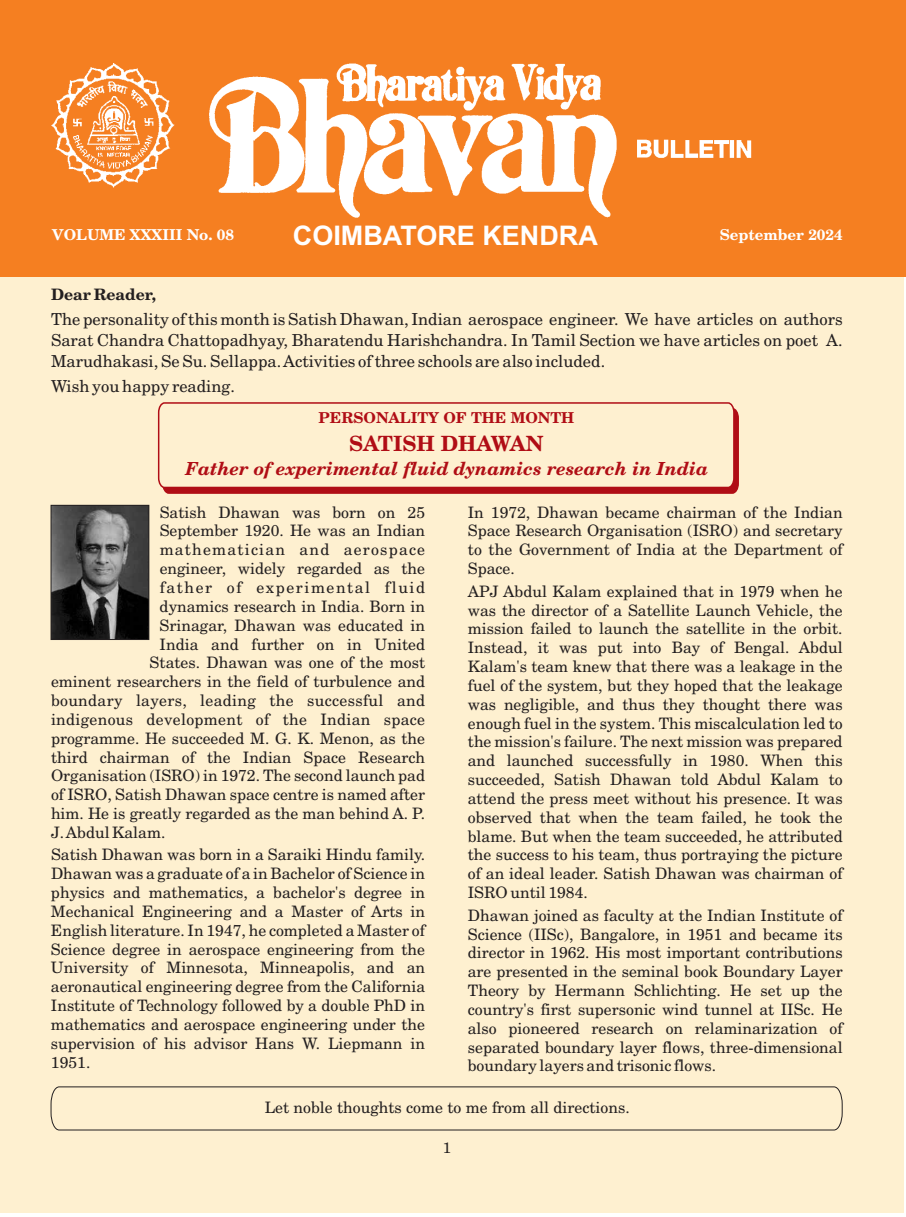
<style>
.page{position:relative;width:906px;height:1217px;background:#fff}
.page>*{position:absolute;margin:0;border:0;box-sizing:border-box;transform-origin:0 0}
.t1{font:700 27px "Arial";color:#fff}
.t2{font:700 21px "New Century Schlbk";color:#b00d15}
.t3{font:italic 700 18px "New Century Schlbk";color:#b00d15}
.t4{font:16.5px/20.5px "New Century Schlbk";color:#231f20;text-align:justify}
.t5{font:15.75px/18.8px "New Century Schlbk";color:#231f20;text-align:justify}
.t6{font:15.75px "New Century Schlbk";letter-spacing:.02em;color:#231f20}
.t7{font:15.75px "New Century Schlbk";letter-spacing:.08em;color:#231f20}
.t8{font:15.75px "New Century Schlbk";letter-spacing:.1em;color:#231f20}
.t9{font:700 15.75px "New Century Schlbk";color:#231f20}
.t10{font:700 15px "New Century Schlbk";color:#fff}
.t11{font:700 15px "New Century Schlbk";color:#b00d15}
.t12{font:15px "New Century Schlbk";color:#231f20}
</style>
<div class="page">
<div style="left:0;top:0;width:903px;height:1212px;background:#fef0d0"></div>
<div style="left:0;top:0;width:906px;height:276px;background:#f57f21"></div>
<img style="left:51px;top:64px;width:124px;height:124px">
<img style="left:209px;top:63px;width:543px;height:155px">
<svg style="left:50px;top:1086px;width:793px;height:44px"></svg>
<img style="left:53px;top:507px;width:94px;height:130px">
<div style="left:51px;top:505px;width:98px;height:134px;border:1px solid #231f20"></div>
<svg style="left:163px;top:409px;width:576px;height:85px;background:#b2151c"></svg>
<svg style="left:157px;top:402px;width:578px;height:87px"></svg>
<p class="t10" style="left:52px;top:228px;width:183px">VOLUME XXXIII No. 08</p>
<h1 class="t1" style="left:293px;top:225px;width:306px">COIMBATORE KENDRA</h1>
<p class="t10" style="left:720px;top:229px;width:124px">September 2024</p>
<p class="t9" style="left:51px;top:287px;width:107px">Dear Reader,</p>
<p class="t4" style="left:51px;top:310px;width:793px">The personality of this month is Satish Dhawan, Indian aerospace engineer. We have articles on authors Sarat Chandra Chattopadhyay, Bharatendu Harishchandra. In Tamil Section we have articles on poet A.<br>Marudhakasi, Se Su. Sellappa. Activities of three schools are also included.</p>
<p class="t4" style="left:51px;top:377px;width:185px">Wish you happy reading.</p>
<p class="t11" style="left:318px;top:411px;width:257px">PERSONALITY OF THE MONTH</p>
<p class="t3" style="left:185px;top:460px;width:524px">Father of experimental fluid dynamics research in India</p>
<h2 class="t2" style="left:349px;top:434px;width:196px">SATISH DHAWAN</h2>
<p class="t5" style="left:160px;top:503px;width:267px">Satish Dhawan was born on 25</p>
<p class="t5" style="left:160px;top:522px;width:267px">September 1920. He was an Indian</p>
<p class="t7" style="left:160px;top:543px;width:267px">mathematician and aerospace</p>
<p class="t5" style="left:160px;top:560px;width:267px">engineer, widely regarded as the</p>
<p class="t8" style="left:160px;top:580px;width:267px">father of experimental fluid</p>
<p class="t5" style="left:160px;top:597px;width:267px">dynamics research in India. Born in</p>
<p class="t5" style="left:160px;top:616px;width:267px">Srinagar, Dhawan was educated in</p>
<p class="t5" style="left:160px;top:635px;width:267px">India and further on in United</p>
<p class="t5" style="left:150px;top:654px;width:277px">States. Dhawan was one of the most</p>
<p class="t5" style="left:51px;top:673px;width:375px">eminent researchers in the field of turbulence and</p>
<p class="t6" style="left:51px;top:693px;width:375px">boundary layers, leading the successful and</p>
<p class="t6" style="left:51px;top:712px;width:375px">indigenous development of the Indian space</p>
<p class="t5" style="left:51px;top:729px;width:375px">programme. He succeeded M. G. K. Menon, as the</p>
<p class="t5" style="left:51px;top:748px;width:375px">third chairman of the Indian Space Research</p>
<p class="t5" style="left:51px;top:767px;width:375px">Organisation (ISRO) in 1972. The second launch pad</p>
<p class="t5" style="left:51px;top:786px;width:375px">of ISRO, Satish Dhawan space centre is named after</p>
<p class="t5" style="left:51px;top:805px;width:375px">him. He is greatly regarded as the man behind A. P.</p>
<p class="t5" style="left:51px;top:823px;width:116px">J. Abdul Kalam.</p>
<p class="t5" style="left:51px;top:846px;width:376px">Satish Dhawan was born in a Saraiki Hindu family.<br>Dhawan was a graduate of a in Bachelor of Science in physics and mathematics, a bachelor's degree in Mechanical Engineering and a Master of Arts in English literature. In 1947, he completed a Master of Science degree in aerospace engineering from the University of Minnesota, Minneapolis, and an aeronautical engineering degree from the California Institute of Technology followed by a double PhD in mathematics and aerospace engineering under the supervision of his advisor Hans W. Liepmann in 1951.</p>
<p class="t5" style="left:468px;top:503px;width:376px">In 1972, Dhawan became chairman of the Indian Space Research Organisation (ISRO) and secretary to the Government of India at the Department of Space.</p>
<p class="t5" style="left:468px;top:582px;width:376px">APJ Abdul Kalam explained that in 1979 when he was the director of a Satellite Launch Vehicle, the mission failed to launch the satellite in the orbit.<br>Instead, it was put into Bay of Bengal. Abdul Kalam's team knew that there was a leakage in the fuel of the system, but they hoped that the leakage was negligible, and thus they thought there was enough fuel in the system. This miscalculation led to the mission's failure. The next mission was prepared and launched successfully in 1980. When this succeeded, Satish Dhawan told Abdul Kalam to attend the press meet without his presence. It was observed that when the team failed, he took the blame. But when the team succeeded, he attributed the success to his team, thus portraying the picture of an ideal leader. Satish Dhawan was chairman of ISRO until 1984.</p>
<p class="t5" style="left:468px;top:906px;width:376px">Dhawan joined as faculty at the Indian Institute of Science (IISc), Bangalore, in 1951 and became its director in 1962. His most important contributions are presented in the seminal book Boundary Layer Theory by Hermann Schlichting. He set up the country's first supersonic wind tunnel at IISc. He also pioneered research on relaminarization of separated boundary layer flows, three-dimensional boundary layers and trisonic flows.</p>
<p class="t5" style="left:265px;top:1098px;width:366px">Let noble thoughts come to me from all directions.</p>
<p class="t12" style="left:443px;top:1140px;width:10px">1</p>
</div>
